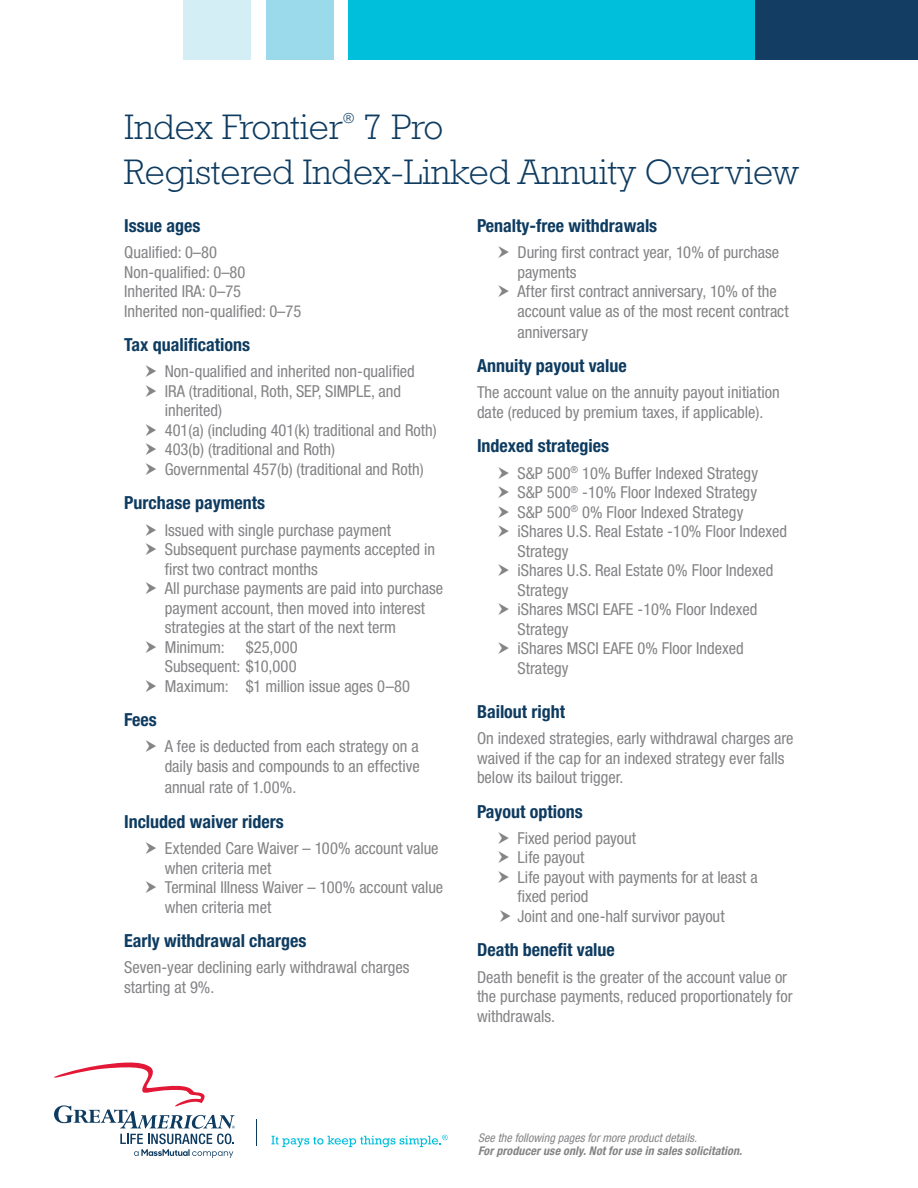
<style>
.page{position:relative;width:918px;height:1188px;background:#fff}
.page>*{position:absolute;margin:0;border:0;box-sizing:border-box;transform-origin:0 0}
.t1{font:300 36px/45px "Rockwell Std";color:#0e3b60}
.t2{font:700 condensed 18px "Helvetica Neue LT Std";color:#0e3b60}
.t3{font:condensed 16.5px/19.5px "Helvetica Neue LT Std";color:#848487}
.t4{font:300 13.95px "Rockwell Std";color:#0e3b60}
.t5{font:italic 700 condensed 12px "Helvetica Neue LT Std";letter-spacing:.01em;color:#848487}
.t6{font:italic condensed 12px "Helvetica Neue LT Std";letter-spacing:.005em;color:#848487}
</style>
<div class="page">
<div style="left:266px;top:0;width:68px;height:60px;background:#9adaea"></div>
<div style="left:183px;top:0;width:68px;height:60px;background:#d4eef5"></div>
<div style="left:751px;top:0;width:167px;height:60px;background:#133d62"></div>
<div style="left:348px;top:0;width:407px;height:60px;background:#00bfdb"></div>
<svg style="left:271px;top:1135px;width:177px;height:12px"></svg>
<svg style="left:256px;top:1119px;width:1px;height:26px"></svg>
<svg style="left:54px;top:1062px;width:181px;height:96px"></svg>
<h1 class="t1" style="left:124px;top:104px;width:220px">Index Frontier</h1>
<p class="t4" style="left:343px;top:111px;width:13px">®</p>
<h1 class="t1" style="left:124px;top:104px;width:676px;text-indent:239px">7 Pro<br>Registered Index-Linked Annuity Overview</h1>
<p class="t2" style="left:124px;top:215px;width:78px">Issue ages</p>
<p class="t3" style="left:124px;top:242px;width:179px">Qualified: 0–80<br>Non-qualified: 0–80<br>Inherited IRA: 0–75<br>Inherited non-qualified: 0–75</p>
<p class="t2" style="left:124px;top:334px;width:127px">Tax qualifications</p>
<p class="t3" style="left:165px;top:362px;width:274px">Non-qualified and inherited non-qualified IRA (traditional, Roth, SEP, SIMPLE, and inherited)<br>401(a) (including 401(k) traditional and Roth)<br>403(b) (traditional and Roth)<br>Governmental 457(b) (traditional and Roth)</p>
<p class="t2" style="left:124px;top:492px;width:142px">Purchase payments</p>
<p class="t3" style="left:165px;top:520px;width:280px">Issued with single purchase payment Subsequent purchase payments accepted in first two contract months<br>All purchase payments are paid into purchase payment account, then moved into interest strategies at the start of the next term Minimum:</p>
<p class="t2" style="left:477px;top:215px;width:182px">Penalty-free withdrawals</p>
<p class="t3" style="left:518px;top:242px;width:273px">During first contract year, 10% of purchase payments<br>After first contract anniversary, 10% of the account value as of the most recent contract</p>
<p class="t3" style="left:518px;top:322px;width:72px">anniversary</p>
<p class="t2" style="left:477px;top:355px;width:151px">Annuity payout value</p>
<p class="t3" style="left:477px;top:383px;width:304px">The account value on the annuity payout initiation date (reduced by premium taxes, if applicable).</p>
<p class="t2" style="left:477px;top:435px;width:134px">Indexed strategies</p>
<p class="t3" style="left:518px;top:463px;width:271px">S&amp;P 500<sup>®</sup> 10% Buffer Indexed Strategy<br>S&amp;P 500<sup>®</sup> -10% Floor Indexed Strategy<br>S&amp;P 500<sup>®</sup> 0% Floor Indexed Strategy iShares U.S. Real Estate -10% Floor Indexed<br>Strategy<br>iShares U.S. Real Estate 0% Floor Indexed<br>Strategy<br>iShares MSCI EAFE -10% Floor Indexed<br>Strategy<br>iShares MSCI EAFE 0% Floor Indexed<br>Strategy</p>
<p class="t2" style="left:477px;top:701px;width:90px">Bailout right</p>
<p class="t3" style="left:477px;top:728px;width:318px">On indexed strategies, early withdrawal charges are waived if the cap for an indexed strategy ever falls below its bailout trigger.</p>
<p class="t2" style="left:477px;top:800px;width:107px">Payout options</p>
<p class="t3" style="left:518px;top:828px;width:242px">Fixed period payout<br>Life payout<br>Life payout with payments for at least a fixed period<br>Joint and one-half survivor payout</p>
<p class="t2" style="left:477px;top:939px;width:139px">Death benefit value</p>
<p class="t3" style="left:477px;top:967px;width:317px">Death benefit is the greater of the account value or the purchase payments, reduced proportionately for withdrawals.</p>
<p class="t3" style="left:165px;top:637px;width:247px;text-indent:81px">$25,000<br>Subsequent: $10,000<br>Maximum: $1 million issue ages 0–80</p>
<p class="t2" style="left:124px;top:709px;width:34px">Fees</p>
<p class="t3" style="left:165px;top:737px;width:256px">A fee is deducted from each strategy on a daily basis and compounds to an effective</p>
<p class="t3" style="left:165px;top:778px;width:133px">annual rate of 1.00%.</p>
<p class="t2" style="left:124px;top:811px;width:161px">Included waiver riders</p>
<p class="t3" style="left:165px;top:839px;width:280px">Extended Care Waiver – 100% account value when criteria met<br>Terminal Illness Waiver – 100% account value when criteria met</p>
<p class="t2" style="left:124px;top:930px;width:184px">Early withdrawal charges</p>
<p class="t3" style="left:124px;top:958px;width:287px">Seven-year declining early withdrawal charges starting at 9%.</p>
<p class="t6" style="left:478px;top:1131px;width:221px">See the following pages for more product details.</p>
<p class="t5" style="left:478px;top:1144px;width:266px">For producer use only. Not for use in sales solicitation.</p>
</div>
